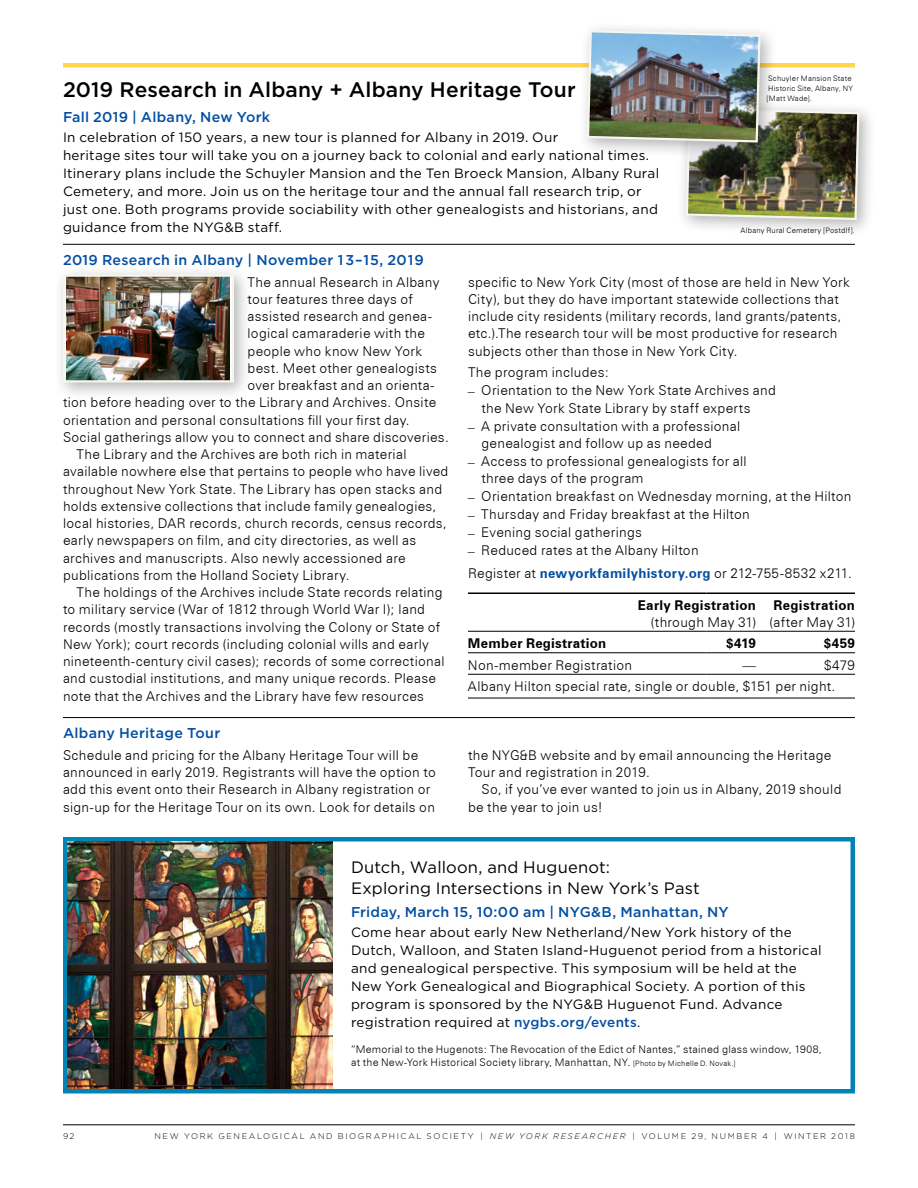
<style>
.page{position:relative;width:918px;height:1188px;background:#fff}
.page>*{position:absolute;margin:0;border:0;box-sizing:border-box;transform-origin:0 0}
.NYGB_Header-C___Goth{font:500 21px "Gotham HTF";letter-spacing:.005em;color:#000}
.NYGB_Event___Title{font:16.5px/21px "Gotham HTF";letter-spacing:.01em;color:#000}
.NYGB_Event___Date{font:500 14.25px "Gotham HTF";letter-spacing:.02em;color:#034ea2}
.NYGB_Header-D___U_lc{font:500 14.25px "Gotham HTF";letter-spacing:.02em;color:#034ea2}
.NYGB_Body_Text___San{font:300 13.5px/17.2px "Zurich BT";letter-spacing:.02em;color:#000}
.NYGB_Body_Text___San-2{font:13.5px/18px "Gotham HTF";letter-spacing:.02em;color:#000}
.NYGB_Body_Text___San-3{font:700 13.5px/16.5px "Zurich BT";letter-spacing:.025em;color:#000;text-align:right}
.NYGB_Photo_Caption{font:300 10.5px/12.8px "Zurich BT";letter-spacing:.025em;color:#000}
.t1{font:300 8.25px "Gotham HTF";letter-spacing:.195em;color:#000}
.NYGB_Photo_Caption-2{font:300 7.5px/9.8px "Zurich BT";letter-spacing:.03em;color:#000}
.s1{font-family:"Garamond MT Std";font-weight:400}
.s2{font-weight:700;color:#034ea2}
.s3{font-weight:300}
.s4{font-weight:500;color:#034ea2}
.s5{font-size:7.5px}
.s6{font-style:italic}
</style>
<div class="page">
<hr style="left:63px;top:1125px;width:792px;height:1px;background:#000">
<div style="left:63px;top:63px;width:792px;height:5px;background:#ffd64f"></div>
<hr style="left:63px;top:244px;width:792px;height:1px;background:#000">
<div style="left:53px;top:265px;width:199px;height:136px;background:#000;opacity:.3"></div>
<img style="left:67px;top:277px;width:163px;height:102px">
<div style="left:63px;top:274px;width:171px;height:108px;border:2px solid #f6f5ee"></div>
<hr style="left:468px;top:631px;width:238px;height:1px;background:#000">
<hr style="left:706px;top:631px;width:50px;height:1px;background:#000">
<hr style="left:756px;top:631px;width:99px;height:1px;background:#000">
<hr style="left:468px;top:653px;width:238px;height:1px;background:#000">
<hr style="left:706px;top:653px;width:50px;height:1px;background:#000">
<hr style="left:756px;top:653px;width:99px;height:1px;background:#000">
<hr style="left:468px;top:592px;width:238px;height:2px;background:#000">
<hr style="left:706px;top:592px;width:50px;height:2px;background:#000">
<hr style="left:756px;top:592px;width:99px;height:2px;background:#000">
<hr style="left:468px;top:674px;width:238px;height:1px;background:#000">
<hr style="left:706px;top:674px;width:50px;height:1px;background:#000">
<hr style="left:756px;top:674px;width:99px;height:1px;background:#000">
<hr style="left:468px;top:698px;width:238px;height:1px;background:#000">
<hr style="left:706px;top:698px;width:50px;height:1px;background:#000">
<hr style="left:756px;top:698px;width:99px;height:1px;background:#000">
<hr style="left:63px;top:717px;width:792px;height:1px;background:#000">
<div style="left:63px;top:837px;width:792px;height:257px;border:4px solid #0084b6"></div>
<img style="left:68px;top:841px;width:265px;height:248px">
<div style="left:676px;top:98px;width:201px;height:139px;background:#000;opacity:.3"></div>
<div style="left:577px;top:21px;width:201px;height:139px;background:#fdfdfd"></div>
<img style="left:586px;top:29px;width:275px;height:192px">
<p class="NYGB_Photo_Caption-2" style="left:767px;top:74px;width:88px">Schuyler Mansion State<br>Historic Site, Albany, NY [Matt Wade].</p>
<p class="NYGB_Header-C___Goth" style="left:63px;top:77px;width:514px">2019 Research in Albany + Albany Heritage Tour</p>
<p class="NYGB_Event___Date" style="left:63px;top:108px;width:209px">Fall 2019 | Albany, New York</p>
<p class="NYGB_Body_Text___San-2" style="left:63px;top:128px;width:598px">In celebration of 150 years, a new tour is planned for Albany in 2019. Our<br>heritage sites tour will take you on a journey back to colonial and early national times.<br>Itinerary plans include the Schuyler Mansion and the Ten Broeck Mansion, Albany Rural Cemetery, and more. Join us on the heritage tour and the annual fall research trip, or just one. Both programs provide sociability with other genealogists and historians, and guidance from the NYG&amp;B staff.</p>
<p class="NYGB_Header-D___U_lc" style="left:63px;top:252px;width:362px">2019 Research in Albany | November 1 3–15, 2019</p>
<p class="NYGB_Body_Text___San" style="left:248px;top:273px;width:193px">The annual Research in Albany</p>
<p class="NYGB_Body_Text___San" style="left:248px;top:290px;width:167px">tour features three days of</p>
<p class="NYGB_Body_Text___San" style="left:248px;top:307px;width:186px">assisted research and genea-</p>
<p class="NYGB_Body_Text___San" style="left:248px;top:325px;width:179px">logical camaraderie with the</p>
<p class="NYGB_Body_Text___San" style="left:248px;top:342px;width:176px">people who know New York</p>
<p class="NYGB_Body_Text___San" style="left:248px;top:359px;width:191px">best. Meet other genealogists</p>
<p class="NYGB_Body_Text___San" style="left:248px;top:376px;width:188px">over breakfast and an orienta-</p>
<p class="NYGB_Body_Text___San" style="left:63px;top:394px;width:375px">tion before heading over to the Library and Archives. Onsite</p>
<p class="NYGB_Body_Text___San" style="left:63px;top:411px;width:348px">orientation and personal consultations fill your first day.</p>
<p class="NYGB_Body_Text___San" style="left:63px;top:428px;width:387px">Social gatherings allow you to connect and share discoveries.</p>
<p class="NYGB_Body_Text___San" style="left:63px;top:445px;width:387px;text-indent:14px">The Library and the Archives are both rich in material available nowhere else that pertains to people who have lived throughout New York State. The Library has open stacks and holds extensive collections that include family genealogies, local histories, DAR records, church records, census records, early newspapers on film, and city directories, as well as archives and manuscripts. Also newly accessioned are publications from the Holland Society Library.</p>
<p class="NYGB_Body_Text___San" style="left:63px;top:583px;width:383px;text-indent:14px">The holdings of the Archives include State records relating to military service (War of 1812 through World War I); land records (mostly transactions involving the Colony or State of New York); court records (including colonial wills and early nineteenth-century civil cases); records of some correctional and custodial institutions, and many unique records. Please note that the Archives and the Library have few resources</p>
<p class="NYGB_Photo_Caption-2" style="left:741px;top:225px;width:116px">Albany Rural Cemetery [Postdlf].</p>
<p class="NYGB_Body_Text___San" style="left:468px;top:273px;width:383px">specific to New York City (most of those are held in New York City), but they do have important statewide collections that include city residents (military records, land grants/patents, etc.).The research tour will be most productive for research subjects other than those in New York City.</p>
<p class="NYGB_Body_Text___San" style="left:468px;top:364px;width:143px">The program includes:</p>
<p class="NYGB_Body_Text___San" style="left:482px;top:382px;width:296px;text-indent:-14px"><span class="s1">‒</span> Orientation to the New York State Archives and the New York State Library by staff experts</p>
<p class="NYGB_Body_Text___San" style="left:482px;top:417px;width:260px;text-indent:-14px"><span class="s1">‒</span> A private consultation with a professional genealogist and follow up as needed</p>
<p class="NYGB_Body_Text___San" style="left:482px;top:452px;width:267px;text-indent:-14px"><span class="s1">‒</span> Access to professional genealogists for all three days of the program</p>
<p class="NYGB_Body_Text___San" style="left:468px;top:487px;width:385px"><span class="s1">‒</span> Orientation breakfast on Wednesday morning, at the Hilton</p>
<p class="NYGB_Body_Text___San" style="left:468px;top:505px;width:283px"><span class="s1">‒</span> Thursday and Friday breakfast at the Hilton</p>
<p class="NYGB_Body_Text___San" style="left:468px;top:523px;width:176px"><span class="s1">‒</span> Evening social gatherings</p>
<p class="NYGB_Body_Text___San" style="left:468px;top:541px;width:232px"><span class="s1">‒</span> Reduced rates at the Albany Hilton</p>
<p class="NYGB_Body_Text___San" style="left:468px;top:564px;width:385px">Register at <span class="s2">newyorkfamilyhistory.org</span> or 212-755-8532 x211.</p>
<p class="NYGB_Body_Text___San-3" style="left:638px;top:597px;width:120px">Early Registration <span class="s3">(through May 31)</span></p>
<p class="NYGB_Body_Text___San-3" style="left:770px;top:597px;width:87px;text-align:left">Registration <span class="s3">(after May 31)</span></p>
<p class="NYGB_Body_Text___San-3" style="left:468px;top:635px;width:140px">Member Registration</p>
<p class="NYGB_Body_Text___San-3" style="left:726px;top:635px;width:31px">$419</p>
<p class="NYGB_Body_Text___San-3" style="left:824px;top:635px;width:33px">$459</p>
<p class="NYGB_Body_Text___San" style="left:468px;top:656px;width:166px">Non-member Registration</p>
<p class="NYGB_Body_Text___San" style="left:742px;top:656px;width:15px">—</p>
<p class="NYGB_Body_Text___San" style="left:824px;top:656px;width:32px">$479</p>
<p class="NYGB_Body_Text___San" style="left:468px;top:678px;width:369px">Albany Hilton special rate, single or double, $151 per night.</p>
<p class="NYGB_Header-D___U_lc" style="left:63px;top:725px;width:159px">Albany Heritage Tour</p>
<p class="NYGB_Body_Text___San" style="left:63px;top:746px;width:374px">Schedule and pricing for the Albany Heritage Tour will be announced in early 2019. Registrants will have the option to add this event onto their Research in Albany registration or sign-up for the Heritage Tour on its own. Look for details on</p>
<p class="NYGB_Body_Text___San" style="left:468px;top:746px;width:365px">the NYG&amp;B website and by email announcing the Heritage<br>Tour and registration in 2019.</p>
<p class="NYGB_Body_Text___San" style="left:468px;top:781px;width:375px;text-indent:14px">So, if you’ve ever wanted to join us in Albany, 2019 should be the year to join us!</p>
<p class="NYGB_Event___Title" style="left:351px;top:857px;width:350px">Dutch, Walloon, and Huguenot:<br>Exploring Intersections in New York’s Past</p>
<p class="NYGB_Event___Date" style="left:351px;top:904px;width:379px">Friday, March 15, 10:00 am | NYG&amp;B, Manhattan, NY</p>
<p class="NYGB_Body_Text___San-2" style="left:351px;top:923px;width:472px">Come hear about early New Netherland/New York history of the Dutch, Walloon, and Staten Island-Huguenot period from a historical and genealogical perspective. This symposium will be held at the New York Genealogical and Biographical Society. A portion of this program is sponsored by the NYG&amp;B Huguenot Fund. Advance registration required at <span class="s4">nygbs.org/events</span>.</p>
<p class="NYGB_Photo_Caption" style="left:351px;top:1043px;width:472px">“Memorial to the Hugenots: The Revocation of the Edict of Nantes,” stained glass window, 1908, at the New-York Historical Society library, Manhattan, NY. <span class="s5">[Photo by Michelle D. Novak.]</span></p>
<p class="t1" style="left:63px;top:1131px;width:13px">92</p>
<p class="t1" style="left:154px;top:1131px;width:702px">NEW YORK GENEALOGICAL AND BIOGRAPHICAL SOCIETY | <span class="s6">NEW YORK RESEARCHER</span> | VOLUME 29, NUMBER 4 | WINTER 2018</p>
</div>
